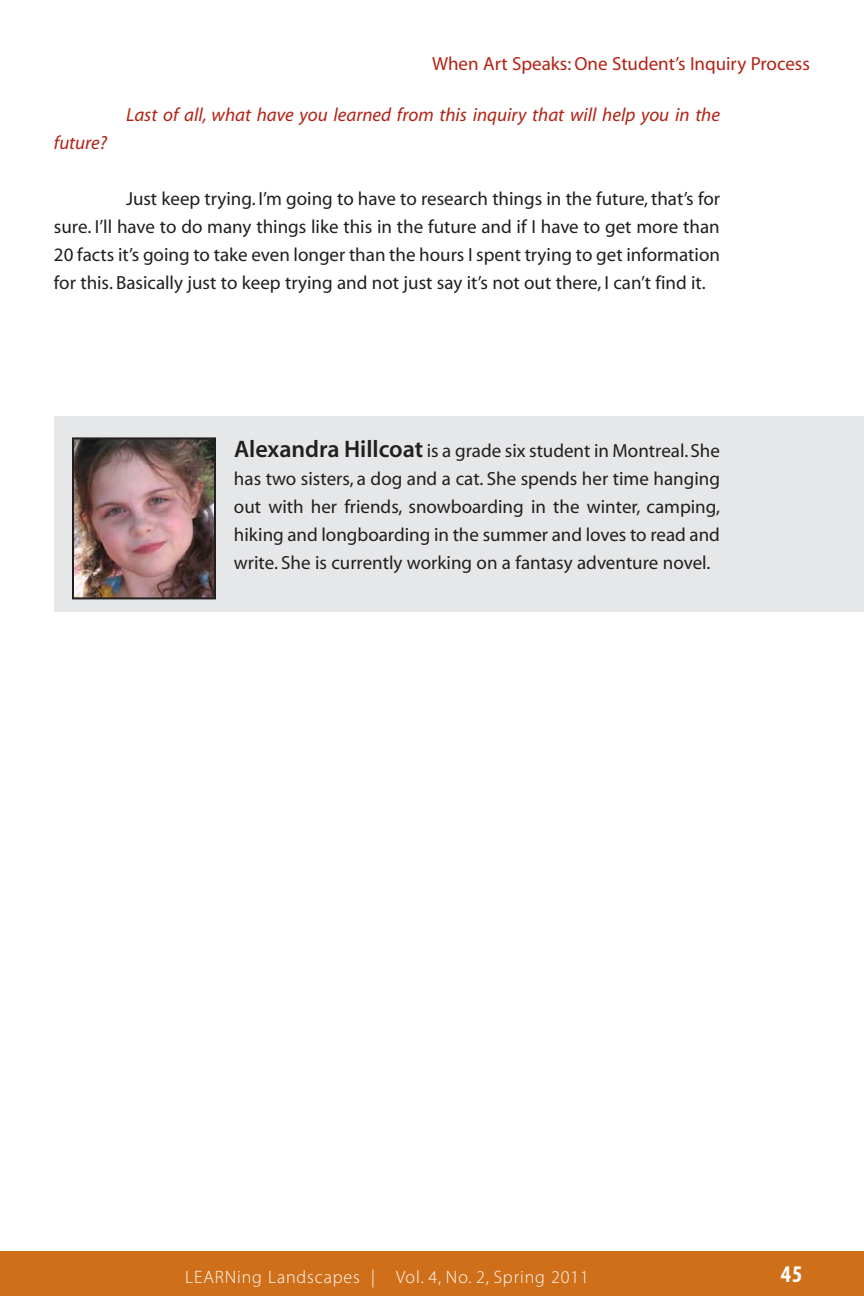
<style>
.page{position:relative;width:864px;height:1296px;background:#fff}
.page>*{position:absolute;margin:0;border:0;box-sizing:border-box;transform-origin:0 0}
.t1{font:24px "Myriad MM 700 300";color:#fff}
.t2{font:19px/28px "Myriad MM 406 600";color:#231f20;text-align:justify}
.t3{font:19px "Myriad MM It 406 600";color:#b32316}
.t4{font:19px "Myriad MM 406 600";color:#b32316}
.t5{font:18px "Myriad MM 215 600";letter-spacing:.05em;color:#fff}
.s1{font-family:"Myriad MM 565 600";font-size:24px}
</style>
<div class="page">
<div style="left:0;top:1251px;width:864px;height:45px;background:#d06f19"></div>
<div style="left:54px;top:416px;width:810px;height:195px;background:#e6e7e8"></div>
<img style="left:75px;top:440px;width:138px;height:156px">
<div style="left:72px;top:437px;width:144px;height:162px;border:2px solid #231f20"></div>
<p class="t4" style="left:432px;top:57px;width:379px">When Art Speaks: One Student’s Inquiry Process</p>
<p class="t3" style="left:54px;top:136px;width:55px">future?</p>
<p class="t3" style="left:126px;top:108px;width:596px">Last of all, what have you learned from this inquiry that will help you in the</p>
<p class="t2" style="left:54px;top:186px;width:668px;text-indent:72px">Just keep trying. I’m going to have to research things in the future, that’s for sure. I’ll have to do many things like this in the future and if I have to get more than 20 facts it’s going to take even longer than the hours I spent trying to get information for this. Basically just to keep trying and not just say it’s not out there, I can’t find it.</p>
<p class="t2" style="left:234px;top:438px;width:488px"><span class="s1">Alexandra Hillcoat</span> is a grade six student in Montreal. She has two sisters, a dog and a cat. She spends her time hanging out with her friends, snowboarding in the winter, camping, hiking and longboarding in the summer and loves to read and write. She is currently working on a fantasy adventure novel.</p>
<p class="t5" style="left:185px;top:1271px;width:405px">LEARNing Landscapes | Vol. 4, No. 2, Spring 2011</p>
<p class="t1" style="left:781px;top:1265px;width:23px">45</p>
</div>
